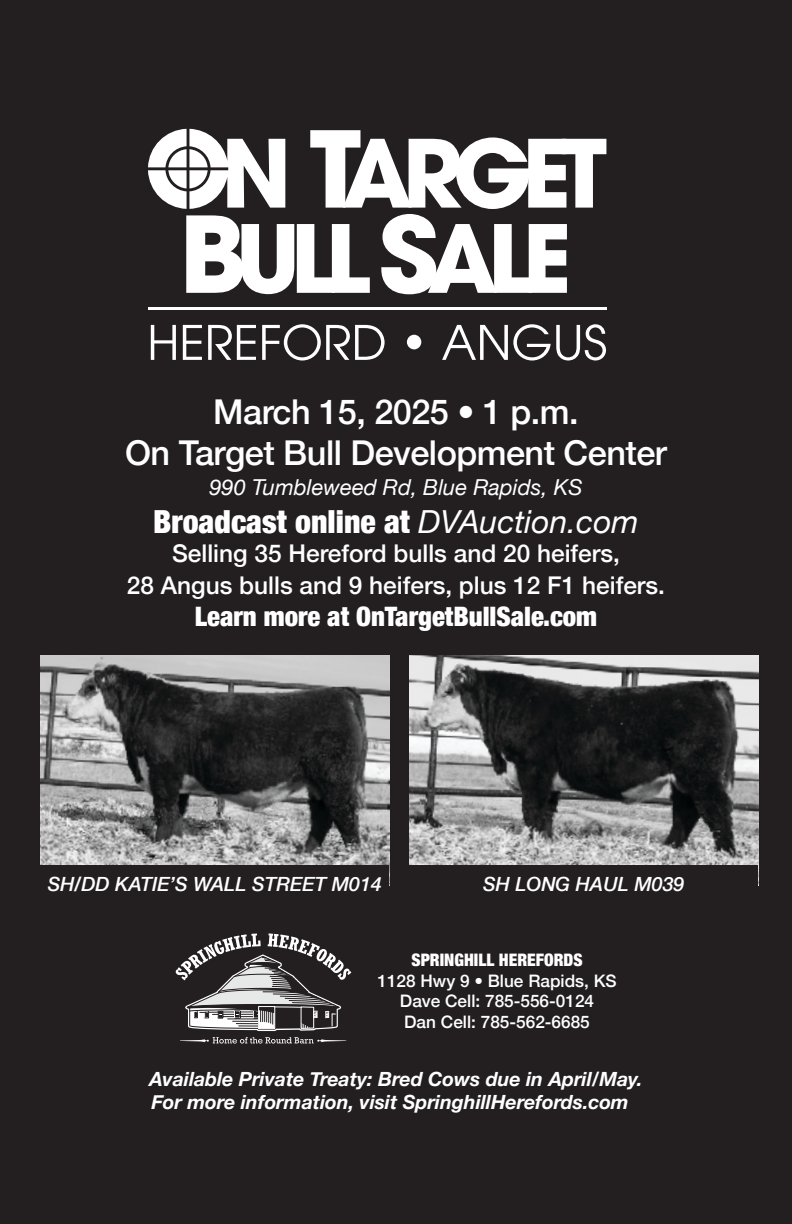
<style>
.page{position:relative;width:792px;height:1224px;background:#231f20}
.page>*{position:absolute;margin:0;border:0;box-sizing:border-box;transform-origin:0 0}
.t1{font:500 34.2px/41px "Helvetica Neue";letter-spacing:-.015em;color:#fff;text-align:center}
.t2{font:900 condensed 31.8px "Helvetica Neue";color:#fff}
.t3{font:900 condensed 26.8px "Helvetica Neue";color:#fff}
.t4{font:500 24.4px/32.2px "Helvetica Neue";color:#fff;text-align:center}
.t5{font:italic 22px "Helvetica Neue";color:#fff}
.t6{font:italic 700 19.6px/23.4px "Helvetica Neue";color:#fff}
.t7{font:italic 500 19.6px "Helvetica Neue";color:#fff}
.t8{font:500 17.2px/20.6px "Helvetica Neue";color:#fff;text-align:center}
.t9{font:900 condensed 17.2px "Helvetica Neue";color:#fff}
.s1{font-weight:400;font-style:italic;font-stretch:normal}
.s2{color:#231f20}
</style>
<div class="page">
<svg style="left:148px;top:129px;width:458px;height:165px"></svg>
<hr style="left:148px;top:307px;width:459px;height:3px;background:#fff">
<svg style="left:151px;top:325px;width:25px;height:35px"></svg>
<svg style="left:183px;top:325px;width:19px;height:35px"></svg>
<svg style="left:208px;top:325px;width:48px;height:35px"></svg>
<svg style="left:262px;top:324px;width:123px;height:37px"></svg>
<div style="left:407px;top:335px;width:14px;height:14px;background:#fff;border-radius:50%"></div>
<svg style="left:442px;top:324px;width:164px;height:37px"></svg>
<svg style="left:175px;top:933px;width:176px;height:111px"></svg>
<img style="left:40px;top:656px;width:349px;height:209px">
<img style="left:409px;top:656px;width:349px;height:209px">
<h1 class="t1" style="left:125px;top:389px;width:543px">March 15, 2025 • 1 p.m.<br>On Target Bull Development Center</h1>
<p class="t5" style="left:209px;top:471px;width:375px">990 Tumbleweed Rd, Blue Rapids, KS</p>
<h2 class="t2" style="left:153px;top:495px;width:487px">Broadcast online at <span class="s1">DVAuction.com</span></h2>
<p class="t4" style="left:127px;top:535px;width:540px">Selling 35 Hereford bulls and 20 heifers,<br>28 Angus bulls and 9 heifers, plus 12 F1 heifers.</p>
<h3 class="t3" style="left:195px;top:595px;width:404px">Learn more at OnTargetBullSale.com</h3>
<p class="t7" style="left:48px;top:867px;width:335px">SH/DD KATIE’S WALL STREET M014</p>
<p class="t7" style="left:483px;top:867px;width:203px">SH LONG HAUL M039</p>
<p class="t9" style="left:411px;top:946px;width:173px">SPRINGHILL HEREFORDS</p>
<p class="t8" style="left:377px;top:969px;width:241px">1128 Hwy 9 • Blue Rapids, KS<br>Dave Cell: 785-556-0124<br>Dan Cell: 785-562-6685</p>
<p class="t6" style="left:150px;top:1068px;width:494px">Available Private Treaty: Bred Cows due in April/May.<br>For more information, visit SpringhillHerefords.com<span class="s2">u</span></p>
</div>
